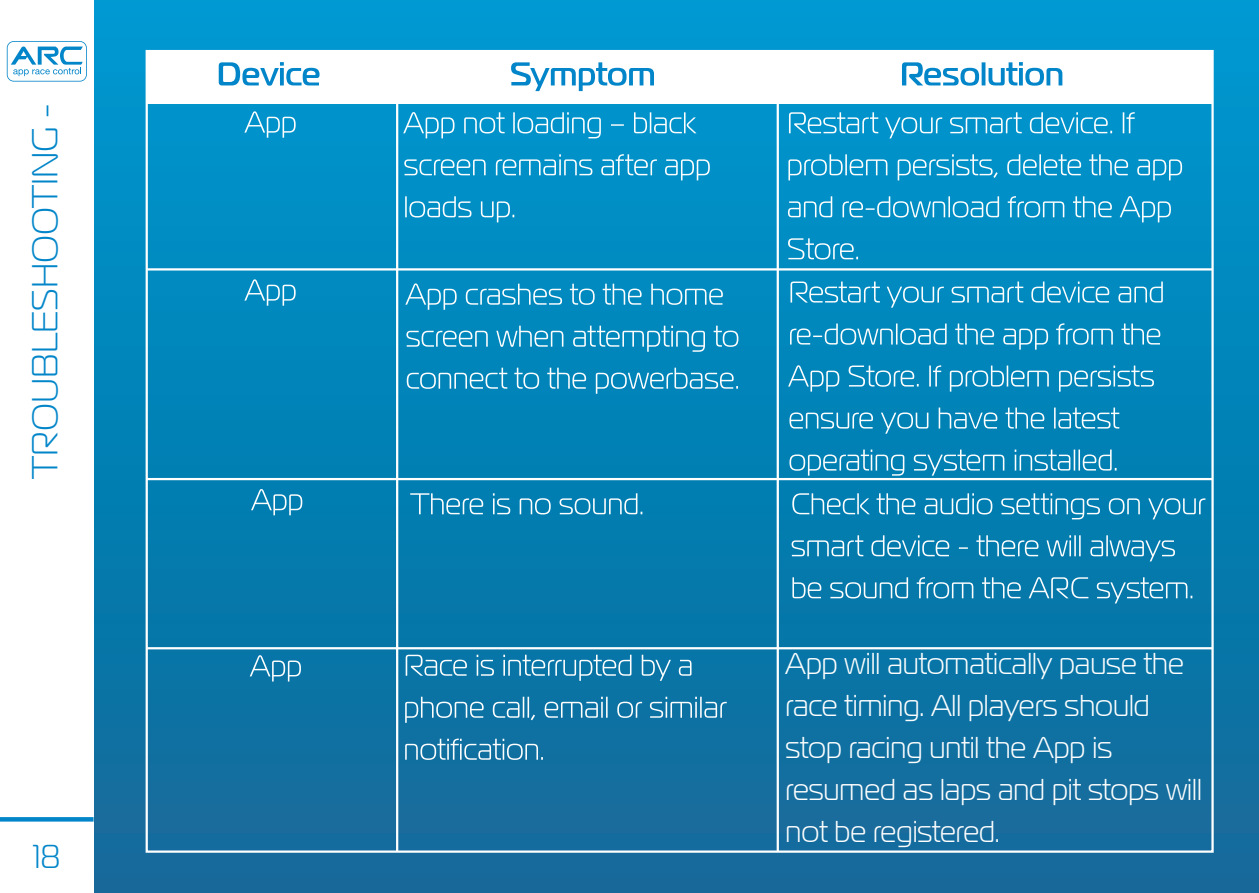
<style>
.page{position:relative;width:1259px;height:893px;background:#fff}
.page>*{position:absolute;margin:0;border:0;box-sizing:border-box;transform-origin:0 0}
.t1{font:300 36px "Magistral";color:#0386c9}
.t2{font:300 33px "Magistral";color:#0386c9}
.t3{font:300 30px/42px "Magistral";color:#fff}
</style>
<div class="page">
<div style="left:0;top:0;width:1259px;height:893px;background:linear-gradient(to bottom,#009bd3,#136a98)"></div>
<div style="left:0;top:0;width:94px;height:893px;background:#fff"></div>
<svg style="left:7px;top:41px;width:80px;height:41px"></svg>
<div style="left:0;top:817px;width:94px;height:5px;background:#0386c9"></div>
<div style="left:146px;top:51px;width:1066px;height:53px;background:#fff"></div>
<svg style="left:219px;top:62px;width:100px;height:24px"></svg>
<svg style="left:244px;top:279px;width:52px;height:27px"></svg>
<svg style="left:407px;top:368px;width:331px;height:26px;background:#2998c4"></svg>
<svg style="left:406px;top:326px;width:332px;height:26px;background:#2a9ac6"></svg>
<svg style="left:405px;top:283px;width:318px;height:27px;background:#279bc8"></svg>
<svg style="left:789px;top:450px;width:327px;height:26px;background:#2c95bf"></svg>
<svg style="left:789px;top:408px;width:330px;height:26px;background:#2795c0"></svg>
<svg style="left:788px;top:365px;width:366px;height:27px;background:#2897c4"></svg>
<svg style="left:790px;top:323px;width:370px;height:27px;background:#2799c6"></svg>
<svg style="left:790px;top:282px;width:372px;height:26px;background:#289cc8"></svg>
<svg style="left:511px;top:62px;width:143px;height:29px"></svg>
<svg style="left:902px;top:62px;width:160px;height:24px"></svg>
<hr style="left:396px;top:52px;width:2px;height:800px;background:#fff">
<hr style="left:776px;top:56px;width:3px;height:795px;background:#fff">
<hr style="left:146px;top:268px;width:1066px;height:3px;background:#fff">
<hr style="left:146px;top:478px;width:1066px;height:2px;background:#fff">
<hr style="left:146px;top:647px;width:1066px;height:2px;background:#fff">
<svg style="left:244px;top:111px;width:52px;height:27px"></svg>
<svg style="left:250px;top:655px;width:51px;height:26px"></svg>
<svg style="left:405px;top:196px;width:109px;height:26px;background:#2aa1ce"></svg>
<svg style="left:404px;top:154px;width:306px;height:26px;background:#29a2d0"></svg>
<svg style="left:403px;top:112px;width:293px;height:26px;background:#27a3d2"></svg>
<svg style="left:788px;top:238px;width:70px;height:21px"></svg>
<svg style="left:788px;top:196px;width:383px;height:26px;background:#28a0ce"></svg>
<svg style="left:788px;top:154px;width:394px;height:26px;background:#2ba3d1"></svg>
<svg style="left:789px;top:112px;width:345px;height:26px;background:#28a3d2"></svg>
<svg style="left:251px;top:489px;width:51px;height:26px"></svg>
<svg style="left:410px;top:493px;width:232px;height:21px;background:#2c94be"></svg>
<svg style="left:792px;top:577px;width:400px;height:26px;background:#2d8db7"></svg>
<svg style="left:791px;top:535px;width:384px;height:26px;background:#2a8fba"></svg>
<svg style="left:792px;top:493px;width:413px;height:26px;background:#2891bc"></svg>
<svg style="left:405px;top:738px;width:138px;height:22px;background:#418db3"></svg>
<svg style="left:405px;top:697px;width:322px;height:26px;background:#3388b1"></svg>
<svg style="left:406px;top:655px;width:285px;height:26px;background:#308bb4"></svg>
<p class="t1" style="left:23px;top:479px;width:377px;rotate:-90deg">TROUBLESHOOTING -</p>
<p class="t2" style="left:33px;top:837px;width:29px">18</p>
<p class="t3" style="left:785px;top:642px;width:418px">App will automatically pause the race timing. All players should stop racing until the App is resumed as laps and pit stops will not be registered.</p>
</div>
